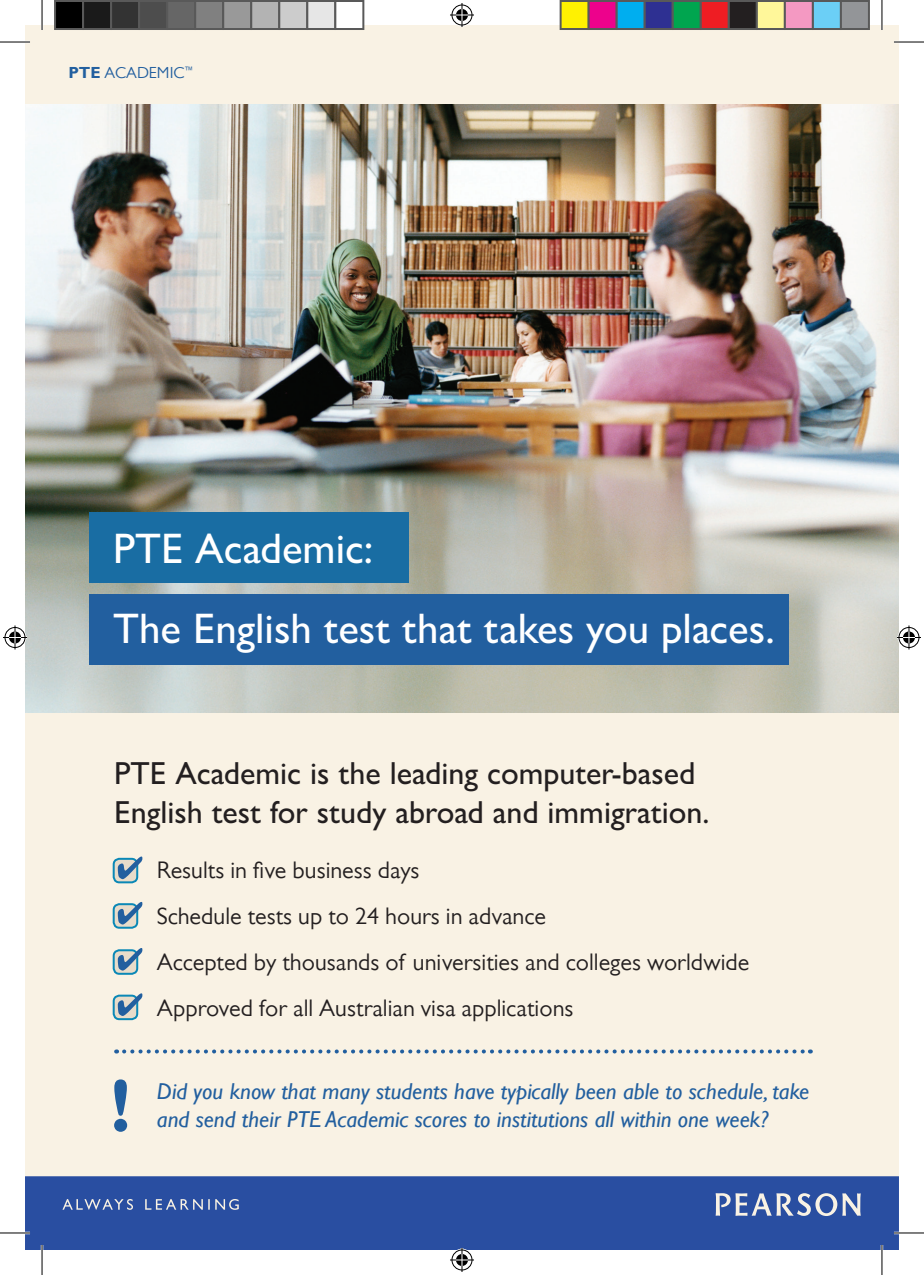
<style>
.page{position:relative;width:924px;height:1275px;background:#fff}
.page>*{position:absolute;margin:0;border:0;box-sizing:border-box;transform-origin:0 0}
.t1{font:500 42.8px/80.4px "Gill Sans MT Pro";color:#fff}
.intro{font:500 32px/38.4px "Gill Sans MT Pro";color:#231f20}
.Front_bullet{font:24px "Gill Sans MT Pro";color:#231f20}
.t2{font:italic 23px/28px "Gill Sans";color:#225f9f}
.t3{font:16px "Gill Sans MT Pro";color:#225f9f}
.s1{font-family:"Gill Sans";font-weight:700}
</style>
<div class="page">
<div style="left:25px;top:25px;width:873px;height:1225px;background:#f9f2e4"></div>
<div style="left:25px;top:1176px;width:873px;height:74px;background:#294ea1"></div>
<svg style="left:715px;top:1193px;width:145px;height:23px"></svg>
<svg style="left:62px;top:1199px;width:177px;height:10px"></svg>
<img style="left:25px;top:104px;width:873px;height:608px">
<div style="left:89px;top:513px;width:319px;height:70px;background:#196da3"></div>
<div style="left:89px;top:594px;width:699px;height:70px;background:#225f9f"></div>
<div style="left:114px;top:859px;width:23px;height:23px;background:#e8dcca;border-radius:6px"></div>
<div style="left:113px;top:858px;width:25px;height:25px;border:2px solid #0a88b6;border-radius:6px"></div>
<svg style="left:118px;top:856px;width:24px;height:23px"></svg>
<svg style="left:114px;top:904px;width:23px;height:23px"></svg>
<div style="left:113px;top:903px;width:25px;height:25px;border:2px solid #0a88b6;border-radius:6px"></div>
<svg style="left:118px;top:902px;width:24px;height:22px"></svg>
<svg style="left:114px;top:950px;width:23px;height:23px"></svg>
<div style="left:113px;top:949px;width:25px;height:25px;border:2px solid #0a88b6;border-radius:6px"></div>
<svg style="left:118px;top:948px;width:24px;height:22px"></svg>
<div style="left:114px;top:995px;width:23px;height:24px;background:#e8dcca;border-radius:6px"></div>
<div style="left:113px;top:994px;width:25px;height:26px;border:2px solid #0a88b6;border-radius:6px"></div>
<svg style="left:118px;top:993px;width:24px;height:23px"></svg>
<svg style="left:124px;top:1049px;width:686px;height:4px"></svg>
<svg style="left:114px;top:1079px;width:13px;height:52px"></svg>
<hr style="left:0;top:41px;width:30px;height:2px;background:#fff">
<hr style="left:893px;top:41px;width:30px;height:2px;background:#fff">
<hr style="left:0;top:1231px;width:30px;height:3px;background:#fff">
<hr style="left:893px;top:1231px;width:30px;height:3px;background:#fff">
<hr style="left:41px;top:0;width:2px;height:30px;background:#fff">
<hr style="left:41px;top:1245px;width:2px;height:30px;background:#fff">
<hr style="left:880px;top:0;width:2px;height:30px;background:#fff">
<hr style="left:880px;top:1245px;width:2px;height:30px;background:#fff">
<hr style="left:0;top:42px;width:30px;height:1px;background:#000">
<hr style="left:893px;top:42px;width:30px;height:1px;background:#000">
<hr style="left:0;top:1232px;width:30px;height:1px;background:#000">
<hr style="left:893px;top:1232px;width:30px;height:1px;background:#000">
<hr style="left:42px;top:0;width:1px;height:30px;background:#000">
<hr style="left:42px;top:1245px;width:1px;height:30px;background:#000">
<hr style="left:881px;top:0;width:1px;height:30px;background:#000">
<hr style="left:881px;top:1245px;width:1px;height:30px;background:#000">
<svg style="left:450px;top:3px;width:24px;height:24px"></svg>
<svg style="left:450px;top:1248px;width:24px;height:24px"></svg>
<svg style="left:3px;top:625px;width:24px;height:24px"></svg>
<svg style="left:896px;top:625px;width:24px;height:24px"></svg>
<div style="left:55px;top:1px;width:28px;height:28px;background:#000"></div>
<div style="left:54px;top:0;width:30px;height:30px;border:2px solid #595959"></div>
<div style="left:83px;top:1px;width:28px;height:28px;background:#1a1a1a"></div>
<div style="left:82px;top:0;width:30px;height:30px;border:2px solid #595959"></div>
<div style="left:111px;top:1px;width:28px;height:28px;background:#333"></div>
<div style="left:110px;top:0;width:30px;height:30px;border:2px solid #595959"></div>
<div style="left:139px;top:1px;width:28px;height:28px;background:#4d4d4d"></div>
<div style="left:138px;top:0;width:30px;height:30px;border:2px solid #595959"></div>
<div style="left:167px;top:1px;width:28px;height:28px;background:#666"></div>
<div style="left:166px;top:0;width:30px;height:30px;border:2px solid #595959"></div>
<div style="left:195px;top:1px;width:28px;height:28px;background:#808080"></div>
<div style="left:194px;top:0;width:30px;height:30px;border:2px solid #595959"></div>
<div style="left:223px;top:1px;width:28px;height:28px;background:#999"></div>
<div style="left:222px;top:0;width:30px;height:30px;border:2px solid #595959"></div>
<div style="left:251px;top:1px;width:28px;height:28px;background:#b3b3b3"></div>
<div style="left:250px;top:0;width:30px;height:30px;border:2px solid #595959"></div>
<div style="left:279px;top:1px;width:28px;height:28px;background:#ccc"></div>
<div style="left:278px;top:0;width:30px;height:30px;border:2px solid #595959"></div>
<div style="left:307px;top:1px;width:28px;height:28px;background:#e6e6e6"></div>
<div style="left:306px;top:0;width:30px;height:30px;border:2px solid #595959"></div>
<div style="left:335px;top:1px;width:28px;height:28px;background:#fff"></div>
<div style="left:334px;top:0;width:30px;height:30px;border:2px solid #595959"></div>
<div style="left:560px;top:1px;width:28px;height:28px;background:#fff101"></div>
<div style="left:559px;top:0;width:30px;height:30px;border:2px solid #595959"></div>
<div style="left:588px;top:1px;width:28px;height:28px;background:#ed028c"></div>
<div style="left:587px;top:0;width:30px;height:30px;border:2px solid #595959"></div>
<div style="left:616px;top:1px;width:28px;height:28px;background:#00aeef"></div>
<div style="left:615px;top:0;width:30px;height:30px;border:2px solid #595959"></div>
<div style="left:644px;top:1px;width:28px;height:28px;background:#2e3092"></div>
<div style="left:643px;top:0;width:30px;height:30px;border:2px solid #595959"></div>
<div style="left:672px;top:1px;width:28px;height:28px;background:#00a54f"></div>
<div style="left:671px;top:0;width:30px;height:30px;border:2px solid #595959"></div>
<div style="left:700px;top:1px;width:28px;height:28px;background:#ee1d23"></div>
<div style="left:699px;top:0;width:30px;height:30px;border:2px solid #595959"></div>
<div style="left:728px;top:1px;width:28px;height:28px;background:#231f20"></div>
<div style="left:727px;top:0;width:30px;height:30px;border:2px solid #595959"></div>
<div style="left:756px;top:1px;width:28px;height:28px;background:#fff79a"></div>
<div style="left:755px;top:0;width:30px;height:30px;border:2px solid #595959"></div>
<div style="left:784px;top:1px;width:28px;height:28px;background:#f499c2"></div>
<div style="left:783px;top:0;width:30px;height:30px;border:2px solid #595959"></div>
<div style="left:812px;top:1px;width:28px;height:28px;background:#6bcff6"></div>
<div style="left:811px;top:0;width:30px;height:30px;border:2px solid #595959"></div>
<div style="left:840px;top:1px;width:28px;height:28px;background:#939598"></div>
<div style="left:839px;top:0;width:30px;height:30px;border:2px solid #595959"></div>
<p class="t3" style="left:68px;top:63px;width:127px"><span class="s1">PTE</span> ACADEMIC<sup>™</sup></p>
<p class="t1" style="left:113px;top:508px;width:662px">PTE Academic:<br>The English test that takes you places.</p>
<p class="intro" style="left:114px;top:754px;width:596px">PTE Academic is the leading computer-based<br>English test for study abroad and immigration.</p>
<p class="Front_bullet" style="left:157px;top:856px;width:264px">Results in five business days</p>
<p class="Front_bullet" style="left:157px;top:902px;width:390px">Schedule tests up to 24 hours in advance</p>
<p class="Front_bullet" style="left:157px;top:948px;width:594px">Accepted by thousands of universities and colleges worldwide</p>
<p class="Front_bullet" style="left:157px;top:994px;width:418px">Approved for all Australian visa applications</p>
<p class="t2" style="left:157px;top:1077px;width:653px">Did you know that many students have typically been able to schedule, take and send their PTE Academic scores to institutions all within one week?</p>
</div>
